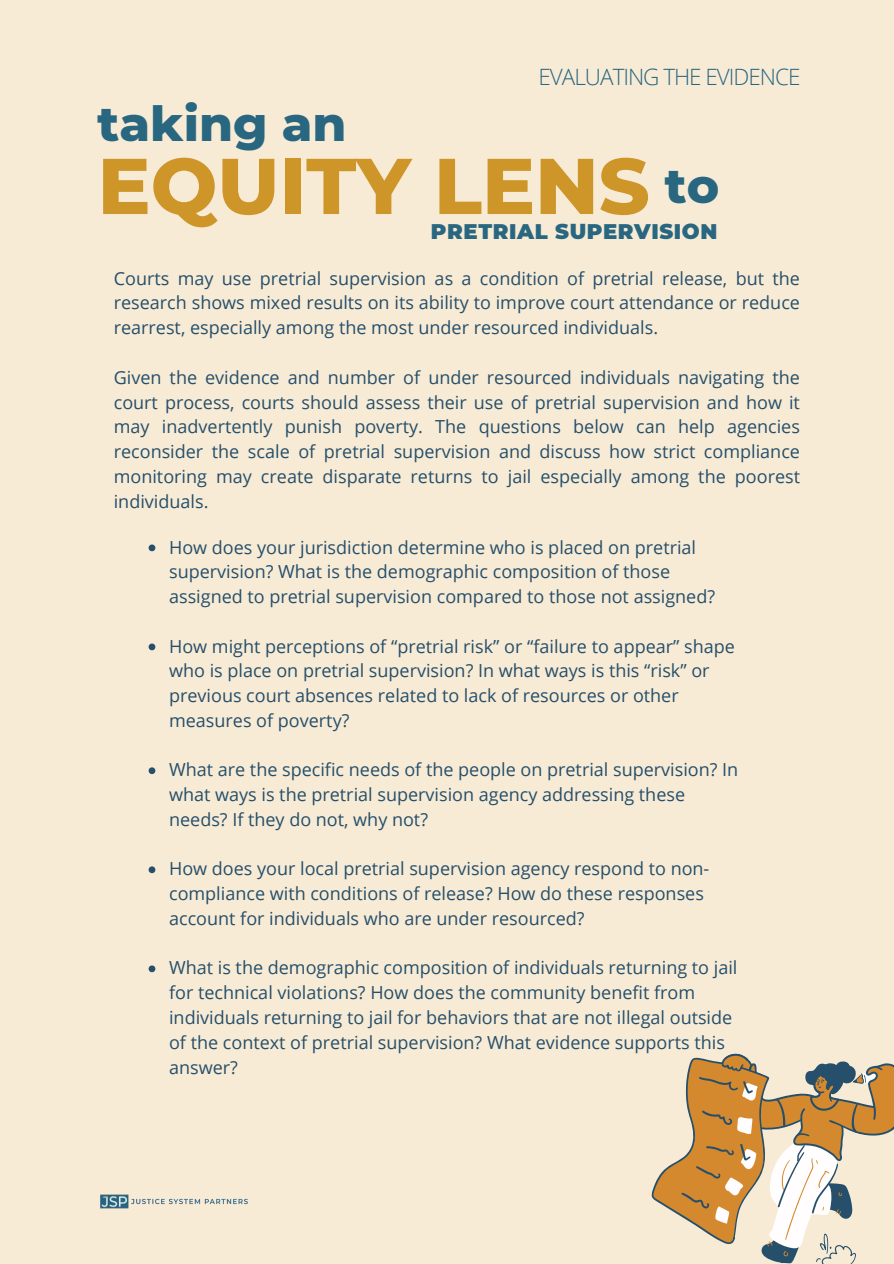
<style>
.page{position:relative;width:894px;height:1264px;background:#fff}
.page>*{position:absolute;margin:0;border:0;box-sizing:border-box;transform-origin:0 0}
.t1{font:800 78.9px "Montserrat";color:#ce9529}
.t2{font:800 48.9px "Montserrat";color:#296781}
.t3{font:300 22.5px "Open Sans";letter-spacing:-.045em;color:#296781}
.t4{font:900 21.15px "Montserrat";letter-spacing:.03em;color:#296781}
.t5{font:18px/24.8px "Open Sans";color:#254f6b}
</style>
<div class="page">
<div style="left:0;top:0;width:893px;height:1263px;background:#f8ebd5"></div>
<svg style="left:148px;top:544px;width:7px;height:7px"></svg>
<svg style="left:148px;top:643px;width:7px;height:7px"></svg>
<svg style="left:148px;top:767px;width:7px;height:7px"></svg>
<svg style="left:148px;top:866px;width:7px;height:7px"></svg>
<svg style="left:148px;top:965px;width:7px;height:7px"></svg>
<img style="left:100px;top:1194px;width:148px;height:15px">
<svg style="left:651px;top:1053px;width:242px;height:210px"></svg>
<p class="t3" style="left:538px;top:61px;width:263px">EVALUATING THE EVIDENCE</p>
<p class="t2" style="left:98px;top:94px;width:250px">taking an</p>
<p class="t1" style="left:98px;top:138px;width:553px">EQUITY LENS</p>
<p class="t4" style="left:431px;top:219px;width:288px">PRETRIAL SUPERVISION</p>
<p class="t2" style="left:664px;top:156px;width:56px">to</p>
<p class="t5" style="left:114px;top:265px;width:687px;text-align:justify">Courts may use pretrial supervision as a condition of pretrial release, but the research shows mixed results on its ability to improve court attendance or reduce rearrest, especially among the most under resourced individuals.</p>
<p class="t5" style="left:114px;top:364px;width:687px;text-align:justify">Given the evidence and number of under resourced individuals navigating the court process, courts should assess their use of pretrial supervision and how it may inadvertently punish poverty. The questions below can help agencies reconsider the scale of pretrial supervision and discuss how strict compliance monitoring may create disparate returns to jail especially among the poorest individuals.</p>
<h4 class="t5" style="left:169px;top:534px;width:547px">How does your jurisdiction determine who is placed on pretrial supervision? What is the demographic composition of those assigned to pretrial supervision compared to those not assigned?</h4>
<h2 class="t5" style="left:169px;top:633px;width:567px">How might perceptions of “pretrial risk” or “failure to appear” shape who is place on pretrial supervision? In what ways is this “risk” or previous court absences related to lack of resources or other measures of poverty?</h2>
<h1 class="t5" style="left:169px;top:757px;width:570px">What are the specific needs of the people on pretrial supervision? In what ways is the pretrial supervision agency addressing these needs? If they do not, why not?</h1>
<h2 class="t5" style="left:169px;top:856px;width:541px">How does your local pretrial supervision agency respond to non&shy;compliance with conditions of release? How do these responses account for individuals who are under resourced?</h2>
<h3 class="t5" style="left:169px;top:955px;width:569px">What is the demographic composition of individuals returning to jail for technical violations? How does the community benefit from individuals returning to jail for behaviors that are not illegal outside of the context of pretrial supervision? What evidence supports this answer?</h3>
</div>
